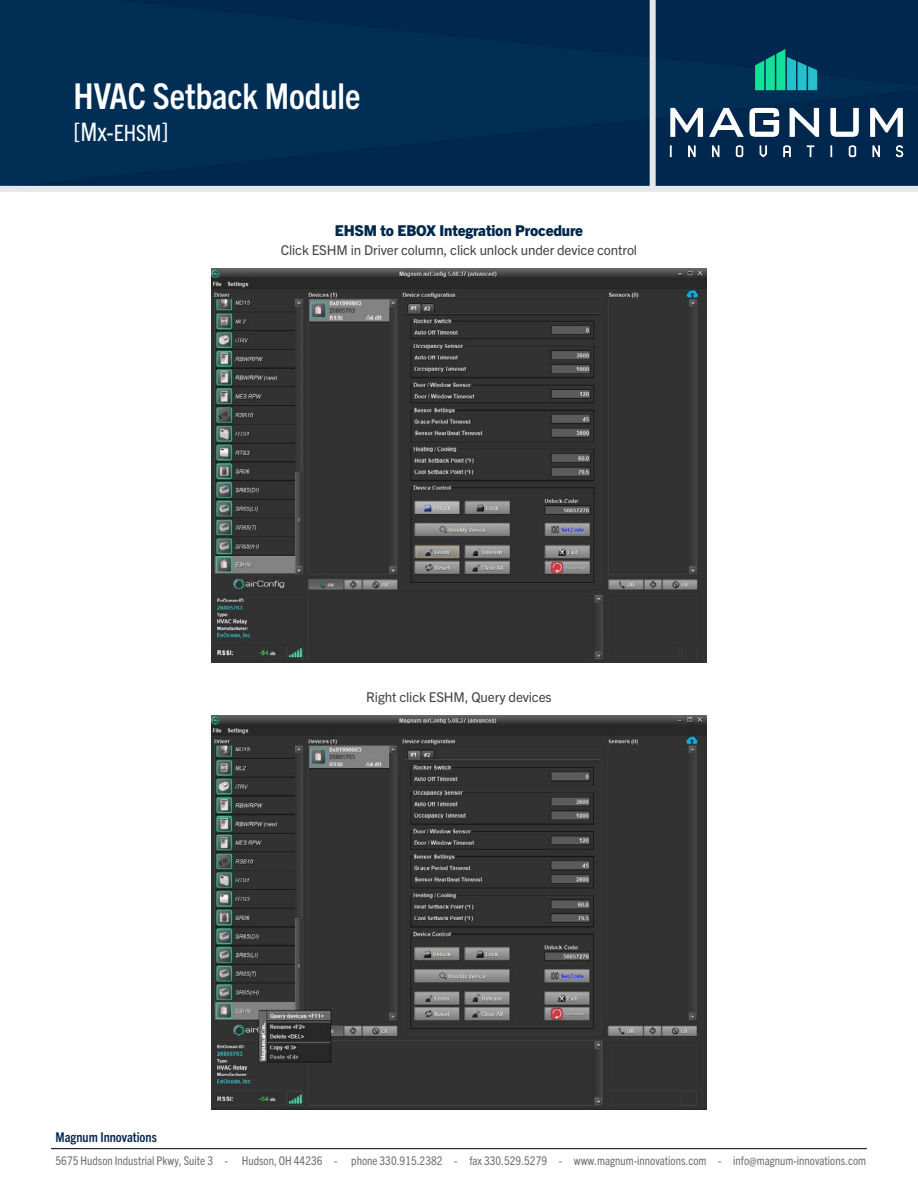
<style>
.page{position:relative;width:918px;height:1188px;background:#fff}
.page>*{position:absolute;margin:0;border:0;box-sizing:border-box;transform-origin:0 0}
.t1{font:700 condensed 35.7px "Trade Gothic Next LT Pro";color:#fff}
.t2{font:condensed 25.5px "Trade Gothic Next LT Pro";color:#fff}
.t3{font:800 15px "Trade Gothic Next LT Pro";letter-spacing:-.01em;color:#00274d}
.t4{font:13.5px "Trade Gothic Next LT Pro";letter-spacing:-.01em;color:#414042}
.t5{font:700 condensed 13.5px "Trade Gothic Next LT Pro";color:#00274d}
.t6{font:condensed 12px "Trade Gothic Next LT Pro";letter-spacing:.005em;color:#6d6e71}
.s1{font-size:22.5px}
</style>
<div class="page">
<hr style="left:51px;top:1148px;width:816px;height:1px;background:#000">
<div style="left:0;top:0;width:918px;height:186px;background:#002e54"></div>
<div style="left:650px;top:0;width:6px;height:190px;background:#e6e7e8"></div>
<div style="left:0;top:186px;width:918px;height:6px;background:#e6e7e8"></div>
<svg style="left:670px;top:105px;width:234px;height:33px"></svg>
<svg style="left:670px;top:145px;width:233px;height:12px;background:#2c4c6c"></svg>
<svg style="left:755px;top:49px;width:62px;height:41px;background:#11948b"></svg>
<img style="left:212px;top:268px;width:494px;height:395px">
<img style="left:212px;top:715px;width:494px;height:394px">
<h1 class="t1" style="left:74px;top:72px;width:289px">HVAC Setback Module</h1>
<h2 class="t2" style="left:74px;top:114px;width:96px">[Mx-<span class="s1">EHSM</span>]</h2>
<p class="t3" style="left:335px;top:220px;width:250px">EHSM to EBOX Integration Procedure</p>
<p class="t4" style="left:281px;top:241px;width:358px">Click ESHM in Driver column, click unlock under device control</p>
<p class="t4" style="left:366px;top:688px;width:187px">Right click ESHM, Query devices</p>
<p class="t5" style="left:56px;top:1128px;width:103px">Magnum Innovations</p>
<p class="t6" style="left:56px;top:1152px;width:812px">5675 Hudson Industrial Pkwy, Suite 3 - Hudson, OH 44236 - phone 330.915.2382 - fax 330.529.5279 - www.magnum-innovations.com - info@magnum-innovations.com</p>
</div>
